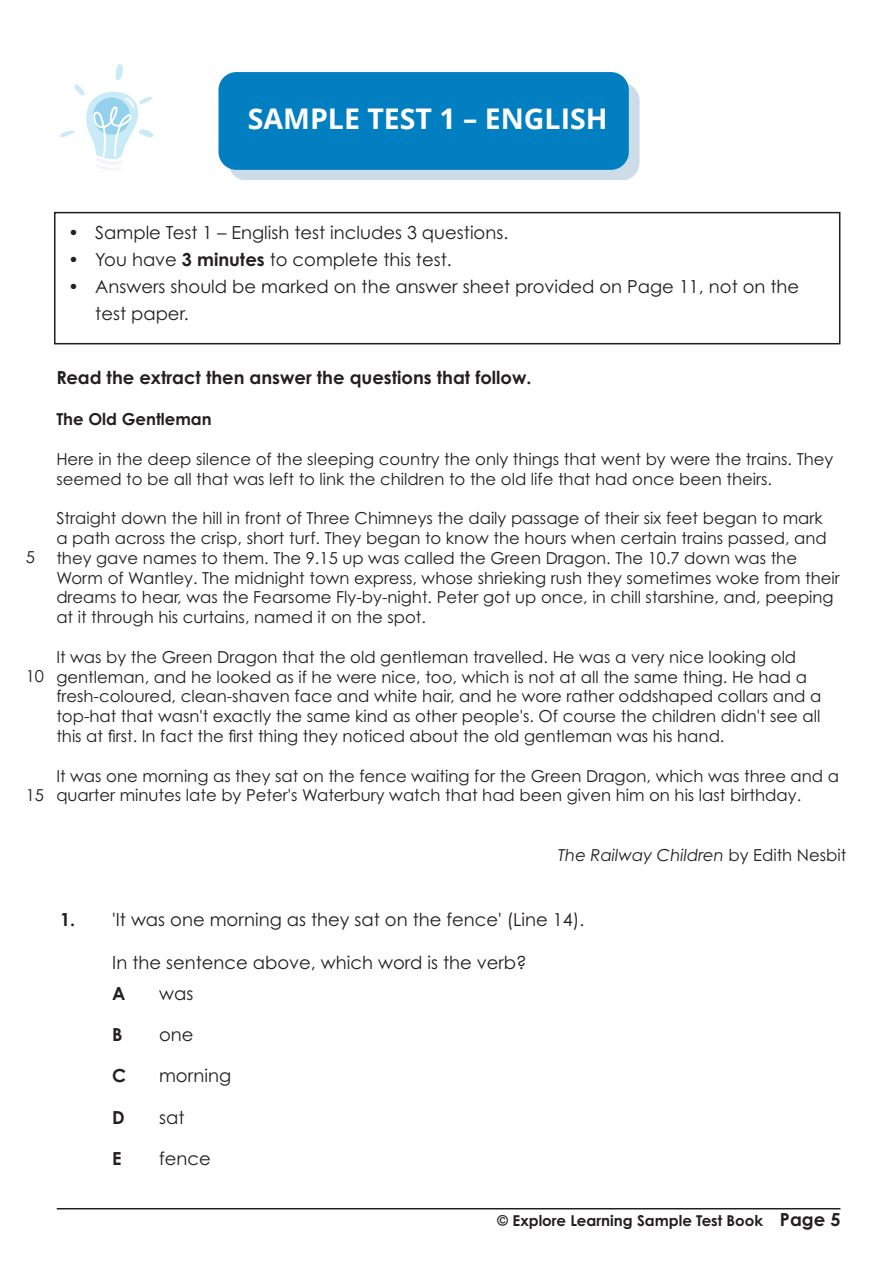
<style>
.page{position:relative;width:893px;height:1263px;background:#fff}
.page>*{position:absolute;margin:0;border:0;box-sizing:border-box;transform-origin:0 0}
.t1{font:700 28.5px "Open Sans";color:#fff}
.t2{font:18px/27px "Century Gothic Pro";color:#231f20}
.t3{font:700 18px "Century Gothic Pro";color:#231f20}
.t4{font:16.5px/19.8px "Century Gothic Pro";color:#231f20}
.t5{font:italic 16.5px "Century Gothic Pro";color:#231f20}
.t6{font:700 16.5px "Century Gothic Pro";color:#231f20}
.t7{font:700 15px "Century Gothic Pro";color:#231f20}
.s1{font-weight:700}
.s2{font-style:normal}
.s3{font-size:18px}
</style>
<div class="page">
<hr style="left:57px;top:1208px;width:783px;height:1px;background:#231f20">
<div style="left:229px;top:82px;width:410px;height:98px;background:#cddde8"></div>
<div style="left:218px;top:72px;width:411px;height:98px;background:#027fc1;border-radius:18px"></div>
<svg style="left:60px;top:64px;width:94px;height:95px"></svg>
<div style="left:54px;top:212px;width:786px;height:132px;border:2px solid #231f20"></div>
<p class="t1" style="left:248px;top:98px;width:361px">SAMPLE TEST 1 – ENGLISH</p>
<p class="t2" style="left:68px;top:219px;width:442px">• Sample Test 1 – English test includes 3 questions.</p>
<p class="t2" style="left:68px;top:246px;width:385px">• You have <span class="s1">3 minutes</span> to complete this test.</p>
<p class="t2" style="left:95px;top:273px;width:705px;text-indent:-27px">• Answers should be marked on the answer sheet provided on Page 11, not on the test paper.</p>
<p class="t4" style="left:26px;top:547px;width:11px">5</p>
<p class="t4" style="left:26px;top:666px;width:20px">10</p>
<p class="t4" style="left:26px;top:785px;width:20px">15</p>
<p class="t3" style="left:56px;top:366px;width:477px">Read the extract then answer the questions that follow.</p>
<p class="t6" style="left:56px;top:409px;width:157px">The Old Gentleman</p>
<p class="t4" style="left:56px;top:449px;width:778px">Here in the deep silence of the sleeping country the only things that went by were the trains. They seemed to be all that was left to link the children to the old life that had once been theirs.</p>
<p class="t4" style="left:56px;top:508px;width:785px">Straight down the hill in front of Three Chimneys the daily passage of their six feet began to mark<br>a path across the crisp, short turf. They began to know the hours when certain trains passed, and they gave names to them. The 9.15 up was called the Green Dragon. The 10.7 down was the Worm of Wantley. The midnight town express, whose shrieking rush they sometimes woke from their dreams to hear, was the Fearsome Fly-by-night. Peter got up once, in chill starshine, and, peeping at it through his curtains, named it on the spot.</p>
<p class="t4" style="left:56px;top:647px;width:767px">It was by the Green Dragon that the old gentleman travelled. He was a very nice looking old gentleman, and he looked as if he were nice, too, which is not at all the same thing. He had a fresh-coloured, clean-shaven face and white hair, and he wore rather oddshaped collars and a top-hat that wasn't exactly the same kind as other people's. Of course the children didn't see all this at first. In fact the first thing they noticed about the old gentleman was his hand.</p>
<p class="t4" style="left:56px;top:766px;width:784px">It was one morning as they sat on the fence waiting for the Green Dragon, which was three and a quarter minutes late by Peter's Waterbury watch that had been given him on his last birthday.</p>
<p class="t5" style="left:558px;top:845px;width:290px">The Railway Children <span class="s2">by Edith Nesbit</span></p>
<p class="t3" style="left:60px;top:908px;width:17px">1.</p>
<p class="t2" style="left:112px;top:906px;width:474px">'It was one morning as they sat on the fence' (Line 14).</p>
<p class="t2" style="left:112px;top:949px;width:416px">In the sentence above, which word is the verb?</p>
<p class="t3" style="left:112px;top:982px;width:15px">A</p>
<p class="t2" style="left:159px;top:979px;width:36px">was</p>
<p class="t3" style="left:112px;top:1023px;width:12px">B</p>
<p class="t2" style="left:159px;top:1021px;width:36px">one</p>
<p class="t3" style="left:112px;top:1064px;width:16px">C</p>
<p class="t2" style="left:159px;top:1062px;width:74px">morning</p>
<p class="t3" style="left:112px;top:1106px;width:14px">D</p>
<p class="t2" style="left:159px;top:1103px;width:27px">sat</p>
<p class="t3" style="left:112px;top:1147px;width:11px">E</p>
<p class="t2" style="left:159px;top:1145px;width:53px">fence</p>
<p class="t7" style="left:497px;top:1212px;width:345px">© Explore Learning Sample Test Book <span class="s3">Page 5</span></p>
</div>
